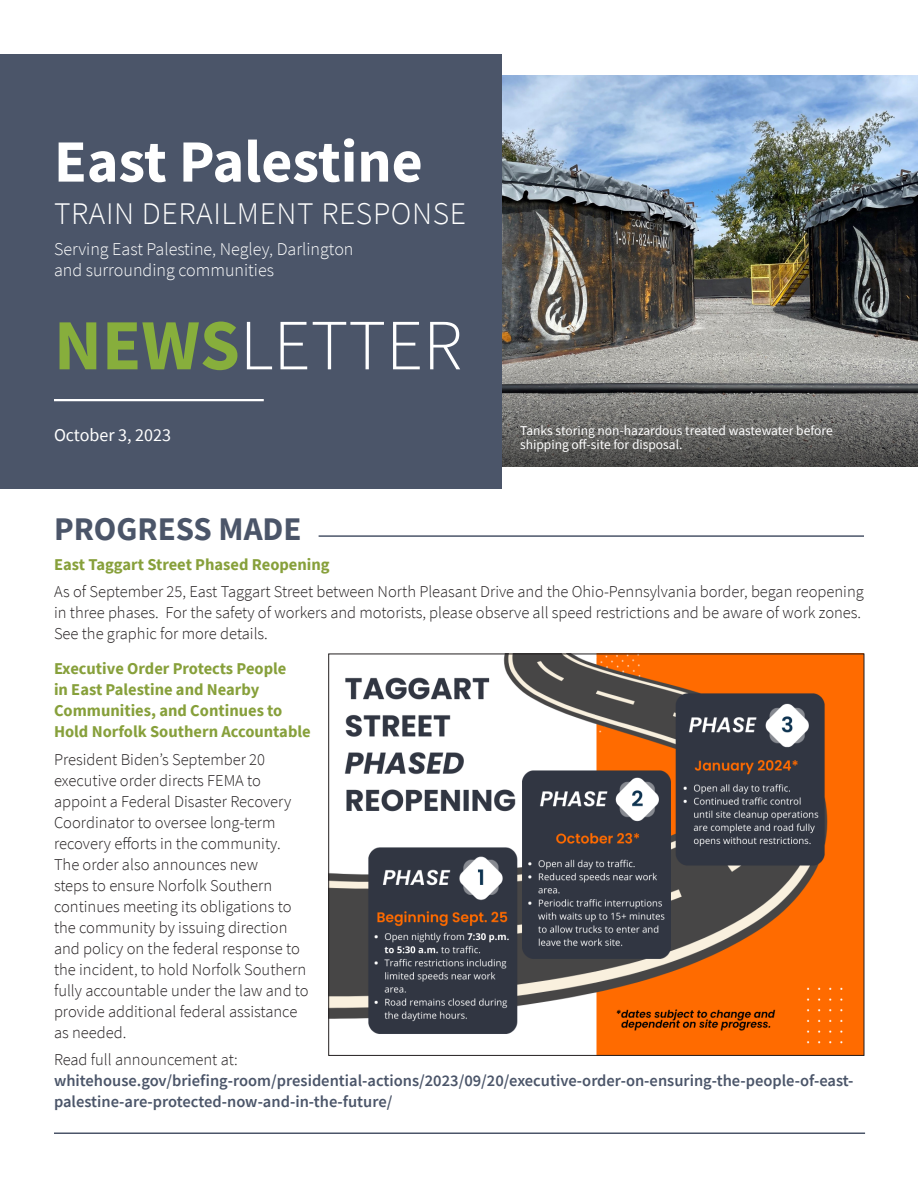
<style>
.page{position:relative;width:918px;height:1188px;background:#fff}
.page>*{position:absolute;margin:0;border:0;box-sizing:border-box;transform-origin:0 0}
.t1{font:300 72px "Source Sans Pro";color:#fff}
.t2{font:700 60px "Source Sans Pro";color:#fff}
.Preface{font:700 33px "Source Sans Pro";color:#4b5569}
.t3{font:300 31.5px "Source Sans Pro";letter-spacing:.02em;color:#fff}
.t4{font:300 18px/21.6px "Source Sans Pro";color:#fff}
.t5{font:18px "Source Sans Pro";color:#fff}
.t6{font:300 16.5px/21px "Source Sans Pro";color:#231f20}
.t7{font:600 16.5px/21px "Source Sans Pro";color:#4b5569}
.t8{font:700 16.5px/21px "Source Sans Pro";color:#87a03b}
.t9{font:13.5px/13.5px "Source Sans Pro";color:#fff}
.s1{font-weight:700;color:#87ae3c}
.s2{font-weight:300;color:#231f20}
</style>
<div class="page">
<hr style="left:54px;top:1132px;width:811px;height:2px;background:#4b5569">
<img style="left:501px;top:76px;width:417px;height:291px">
<svg style="left:501px;top:367px;width:417px;height:100px;background:#6d6d6b"></svg>
<div style="left:0;top:54px;width:501px;height:434px;background:#4b5569"></div>
<hr style="left:54px;top:399px;width:210px;height:2px;background:#fff">
<hr style="left:319px;top:535px;width:545px;height:2px;background:#4b5569">
<img style="left:330px;top:656px;width:532px;height:398px">
<p class="t2" style="left:54px;top:121px;width:370px">East Palestine</p>
<p class="t3" style="left:54px;top:194px;width:414px">TRAIN DERAILMENT RESPONSE</p>
<p class="t4" style="left:54px;top:238px;width:301px">Serving East Palestine, Negley, Darlington and surrounding communities</p>
<p class="t1" style="left:54px;top:301px;width:410px"><span class="s1">NEWS</span>LETTER</p>
<p class="t5" style="left:54px;top:424px;width:119px">October 3, 2023</p>
<p class="t9" style="left:520px;top:424px;width:314px">Tanks storing non-hazardous treated wastewater before shipping off-site for disposal.</p>
<p class="Preface" style="left:54px;top:506px;width:249px">PROGRESS MADE</p>
<p class="t8" style="left:54px;top:553px;width:277px">East Taggart Street Phased Reopening</p>
<p class="t6" style="left:54px;top:581px;width:811px">As of September 25, East Taggart Street between North Pleasant Drive and the Ohio-Pennsylvania border, began reopening in three phases. For the safety of workers and motorists, please observe all speed restrictions and be aware of work zones.<br>See the graphic for more details.</p>
<p class="t8" style="left:54px;top:658px;width:258px">Executive Order Protects People<br>in East Palestine and Nearby<br>Communities, and Continues to<br>Hold Norfolk Southern Accountable</p>
<p class="t6" style="left:54px;top:749px;width:256px">President Biden’s September 20 executive order directs FEMA to appoint a Federal Disaster Recovery Coordinator to oversee long-term recovery efforts in the community.<br>The order also announces new<br>steps to ensure Norfolk Southern continues meeting its obligations to the community by issuing direction and policy on the federal response to the incident, to hold Norfolk Southern fully accountable under the law and to provide additional federal assistance as needed.</p>
<p class="t7" style="left:54px;top:1049px;width:801px"><span class="s2">Read full announcement at: </span>whitehouse.gov/briefing-room/presidential-actions/2023/09/20/executive-order-on-ensuring-the-people-of-east&shy;palestine-are-protected-now-and-in-the-future/</p>
</div>
